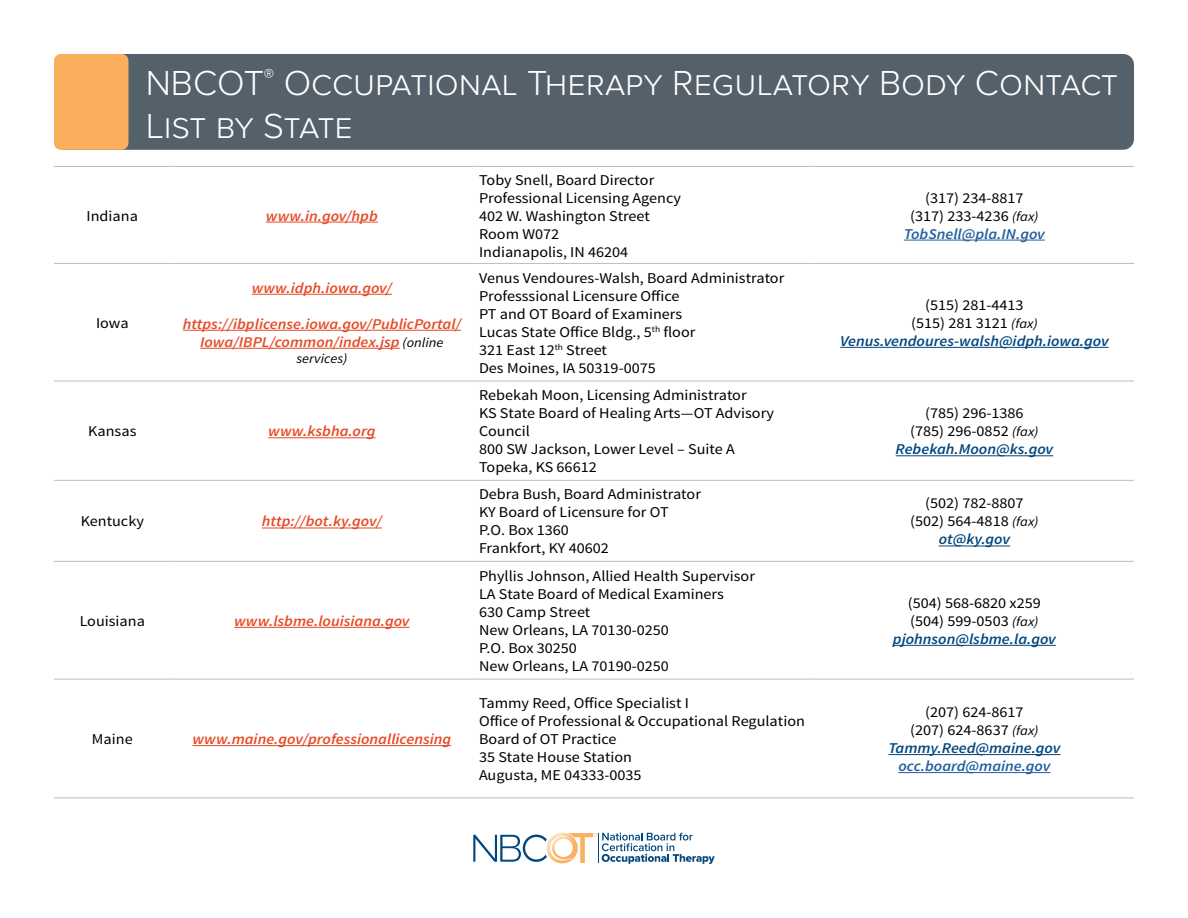
<style>
.page{position:relative;width:1188px;height:918px;background:#fff}
.page>*{position:absolute;margin:0;border:0;box-sizing:border-box;transform-origin:0 0}
.t1{font:300 36px/43.2px "Proxima Nova";color:#fff}
.t2{font:15px/18px "Source Sans Pro";color:#000;scale:1.08 1}
.t3{font:italic 600 15px/18px "Source Sans Pro";color:#e74925;text-align:center;scale:1.08 1}
.t4{font:italic 600 15px/18px "Source Sans Pro";color:#00467e;text-align:center;scale:1.08 1}
.t5{font:italic 600 15px "Source Sans Pro";color:#215e9e;scale:1.08 1}
.t6{font:italic 13.5px "Source Sans Pro";color:#000;scale:1.08 1}
.s1{font-weight:400;font-size:13.5px;color:#000}
.s2{font-style:italic;font-size:13.5px}
.s3{font-weight:600;font-style:italic;color:#215e9e}
.s4{font-weight:400;font-style:normal;color:#000}
.s5{font-weight:600;font-style:italic;color:#00467e}
</style>
<div class="page">
<div style="left:54px;top:54px;width:1080px;height:96px;background:#54606a;border-radius:11px"></div>
<svg style="left:473px;top:833px;width:242px;height:31px"></svg>
<hr style="left:599px;top:833px;width:1px;height:30px;background:#00467f">
<div style="left:54px;top:54px;width:74px;height:96px;background:#faae5e;border-radius:7px"></div>
<hr style="left:54px;top:166px;width:117px;height:1px;background:#bcbec0">
<hr style="left:171px;top:166px;width:302px;height:1px;background:#bcbec0">
<hr style="left:473px;top:166px;width:342px;height:1px;background:#bcbec0">
<hr style="left:815px;top:166px;width:319px;height:1px;background:#bcbec0">
<hr style="left:54px;top:263px;width:117px;height:1px;background:#bcbec0">
<hr style="left:171px;top:263px;width:302px;height:1px;background:#bcbec0">
<hr style="left:473px;top:263px;width:342px;height:1px;background:#bcbec0">
<hr style="left:815px;top:263px;width:319px;height:1px;background:#bcbec0">
<hr style="left:54px;top:381px;width:117px;height:1px;background:#bcbec0">
<hr style="left:171px;top:381px;width:302px;height:1px;background:#bcbec0">
<hr style="left:473px;top:381px;width:342px;height:1px;background:#bcbec0">
<hr style="left:815px;top:381px;width:319px;height:1px;background:#bcbec0">
<hr style="left:54px;top:480px;width:117px;height:1px;background:#bcbec0">
<hr style="left:171px;top:480px;width:302px;height:1px;background:#bcbec0">
<hr style="left:473px;top:480px;width:342px;height:1px;background:#bcbec0">
<hr style="left:815px;top:480px;width:319px;height:1px;background:#bcbec0">
<hr style="left:54px;top:561px;width:117px;height:1px;background:#bcbec0">
<hr style="left:171px;top:561px;width:302px;height:1px;background:#bcbec0">
<hr style="left:473px;top:561px;width:342px;height:1px;background:#bcbec0">
<hr style="left:815px;top:561px;width:319px;height:1px;background:#bcbec0">
<hr style="left:54px;top:679px;width:117px;height:1px;background:#bcbec0">
<hr style="left:171px;top:679px;width:302px;height:1px;background:#bcbec0">
<hr style="left:473px;top:679px;width:342px;height:1px;background:#bcbec0">
<hr style="left:815px;top:679px;width:319px;height:1px;background:#bcbec0">
<hr style="left:54px;top:798px;width:117px;height:1px;background:#bcbec0">
<hr style="left:171px;top:798px;width:302px;height:1px;background:#bcbec0">
<hr style="left:473px;top:798px;width:342px;height:1px;background:#bcbec0">
<hr style="left:815px;top:798px;width:319px;height:1px;background:#bcbec0">
<hr style="left:266px;top:222px;width:112px;height:1px;background:#e74925">
<hr style="left:904px;top:240px;width:141px;height:1px;background:#215e9e">
<hr style="left:252px;top:294px;width:140px;height:1px;background:#e74925">
<hr style="left:183px;top:330px;width:278px;height:1px;background:#e74925">
<hr style="left:200px;top:348px;width:200px;height:1px;background:#e74925">
<hr style="left:840px;top:347px;width:269px;height:1px;background:#00467e">
<hr style="left:268px;top:437px;width:107px;height:1px;background:#e74925">
<hr style="left:896px;top:455px;width:157px;height:1px;background:#00467e">
<hr style="left:262px;top:528px;width:120px;height:1px;background:#e74925">
<hr style="left:939px;top:546px;width:71px;height:1px;background:#00467e">
<hr style="left:234px;top:627px;width:176px;height:1px;background:#e74925">
<hr style="left:893px;top:645px;width:163px;height:1px;background:#00467e">
<hr style="left:193px;top:745px;width:258px;height:1px;background:#e74925">
<hr style="left:888px;top:754px;width:172px;height:1px;background:#00467e">
<hr style="left:898px;top:772px;width:153px;height:1px;background:#215e9e">
<h1 class="t1" style="left:146px;top:62px;width:974px">NBCOT<sup>®</sup> Occupational Therapy Regulatory Body Contact<br>List by State</h1>
<p class="t2" style="left:87px;top:207px;width:49px">Indiana</p>
<p class="t3" style="left:266px;top:207px;width:105px">www.in.gov/hpb</p>
<p class="t2" style="left:96px;top:314px;width:32px">Iowa</p>
<p class="t3" style="left:252px;top:279px;width:131px">www.idph.iowa.gov/</p>
<p class="t3" style="left:183px;top:315px;width:259px">https://ibplicense.iowa.gov/PublicPortal/<br>Iowa/IBPL/common/index.jsp <span class="s1">(online</span></p>
<p class="t6" style="left:296px;top:350px;width:49px">services)</p>
<p class="t2" style="left:88px;top:423px;width:46px">Kansas</p>
<p class="t3" style="left:268px;top:422px;width:101px">www.ksbha.org</p>
<p class="t2" style="left:81px;top:513px;width:60px">Kentucky</p>
<p class="t3" style="left:262px;top:512px;width:112px">http://bot.ky.gov/</p>
<p class="t2" style="left:80px;top:612px;width:62px">Louisiana</p>
<p class="t3" style="left:234px;top:612px;width:164px">www.lsbme.louisiana.gov</p>
<p class="t2" style="left:92px;top:730px;width:39px">Maine</p>
<p class="t3" style="left:193px;top:730px;width:241px">www.maine.gov/professionallicensing</p>
<p class="t2" style="left:479px;top:171px;width:189px">Toby Snell, Board Director<br>Professional Licensing Agency<br>402 W. Washington Street<br>Room W072<br>Indianapolis, IN 46204</p>
<p class="t2" style="left:479px;top:269px;width:284px">Venus Vendoures-Walsh, Board Administrator<br>Professsional Licensure Office<br>PT and OT Board of Examiners<br>Lucas State Office Bldg., 5<sup>th</sup> floor<br>321 East 12<sup>th</sup> Street<br>Des Moines, IA 50319-0075</p>
<p class="t2" style="left:479px;top:387px;width:275px">Rebekah Moon, Licensing Administrator<br>KS State Board of Healing Arts—OT Advisory<br>Council<br>800 SW Jackson, Lower Level – Suite A<br>Topeka, KS 66612</p>
<p class="t2" style="left:904px;top:189px;width:132px;text-align:center">(317) 234-8817<br>(317) 233-4236 <span class="s2">(fax)<br></span><span class="s3">TobSnell@pla.IN.gov</span></p>
<p class="t4" style="left:840px;top:296px;width:250px"><span class="s4">(515) 281-4413<br>(515) 281 3121</span> <span class="s1">(fax)<br></span>Venus.vendoures-walsh@idph.iowa.gov</p>
<p class="t2" style="left:896px;top:405px;width:147px;text-align:center">(785) 296-1386<br>(785) 296-0852 <span class="s2">(fax)<br></span><span class="s5">Rebekah.Moon@ks.gov</span></p>
<p class="t2" style="left:479px;top:486px;width:207px">Debra Bush, Board Administrator<br>KY Board of Licensure for OT<br>P.O. Box 1360<br>Frankfort, KY 40602</p>
<p class="t2" style="left:910px;top:495px;width:120px;text-align:center">(502) 782-8807 (502) 564-4818 <span class="s2">(fax) </span><span class="s5">ot@ky.gov</span></p>
<p class="t2" style="left:479px;top:567px;width:257px">Phyllis Johnson, Allied Health Supervisor<br>LA State Board of Medical Examiners<br>630 Camp Street<br>New Orleans, LA 70130-0250<br>P.O. Box 30250<br>New Orleans, LA 70190-0250</p>
<p class="t2" style="left:893px;top:594px;width:152px;text-align:center">(504) 568-6820 x259 (504) 599-0503 <span class="s2">(fax) </span><span class="s5">pjohnson@lsbme.la.gov</span></p>
<p class="t2" style="left:479px;top:694px;width:303px">Tammy Reed, Office Specialist I<br>Office of Professional &amp; Occupational Regulation<br>Board of OT Practice<br>35 State House Station<br>Augusta, ME 04333-0035</p>
<p class="t2" style="left:888px;top:703px;width:161px;text-align:center">(207) 624-8617<br>(207) 624-8637 <span class="s2">(fax)<br></span><span class="s5">Tammy.Reed@maine.gov</span></p>
<p class="t5" style="left:898px;top:757px;width:142px">occ.board@maine.gov</p>
</div>
